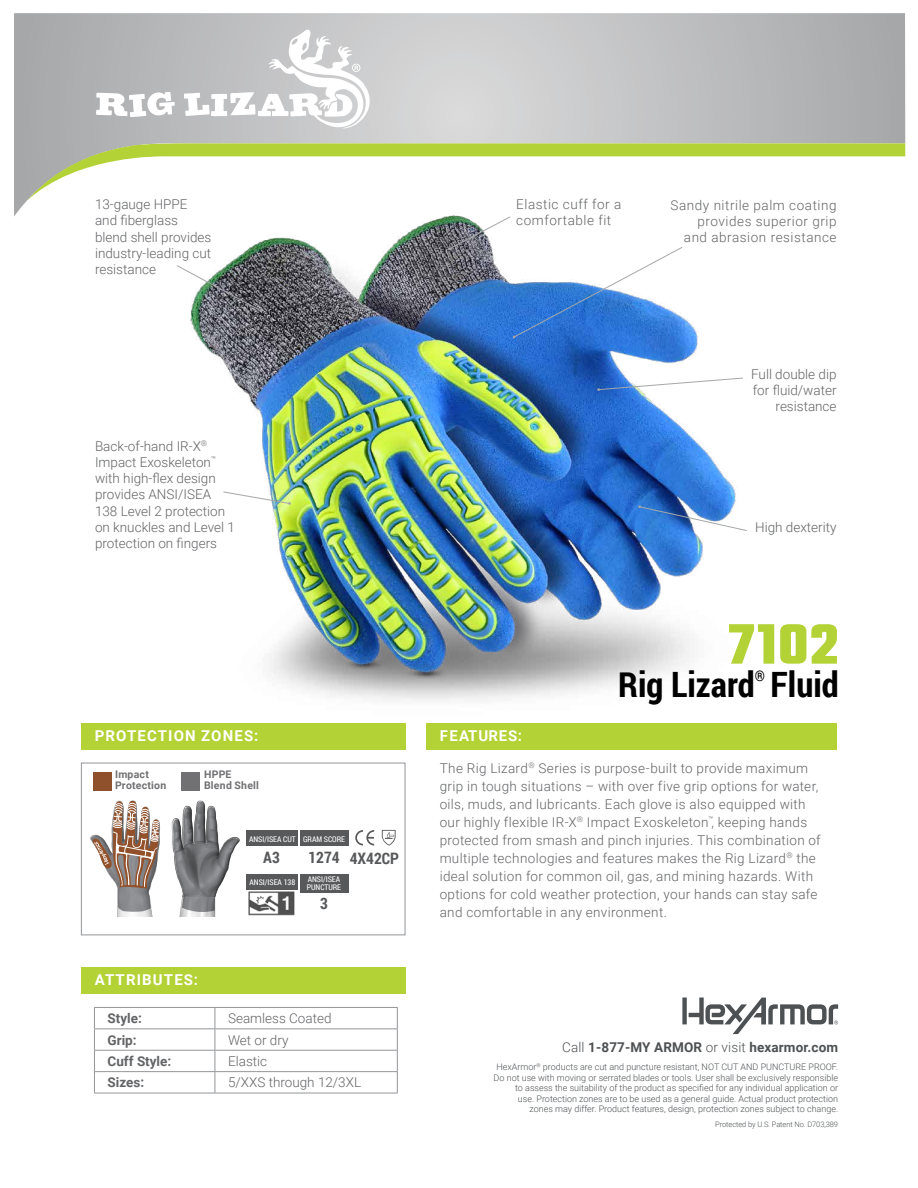
<style>
.page{position:relative;width:918px;height:1188px;background:#fff}
.page>*{position:absolute;margin:0;border:0;box-sizing:border-box;transform-origin:0 0}
.t1{font:700 61.5px "Teko";color:#b3d235}
.t2{font:700 34.95px "Roboto Condensed";color:#000}
.t3{font:700 15.75px "Roboto Condensed";color:#58595b}
.t4{font:700 15px "Roboto";letter-spacing:.075em;color:#fff}
.t5{font:700 14.7px "Roboto Condensed";color:#000}
.t6{font:300 13.5px/18px "Roboto";letter-spacing:.02em;color:#636466}
.t7{font:300 13.5px/16.2px "Roboto";color:#636466}
.t8{font:300 13.5px/16.2px "Roboto";letter-spacing:.04em;color:#636466}
.t9{font:700 13.5px "Roboto";letter-spacing:.01em;color:#4e5153}
.t10{font:700 13.5px "Roboto";color:#636466}
.t11{font:700 10.5px/10.5px "Roboto";letter-spacing:.02em;color:#717073}
.t12{font:300 9px/10.5px "Roboto";color:#4e5153;text-align:right}
.t13{font:7.8px/7.8px "Roboto Condensed";color:#fff}
.t14{font:300 7.5px "Roboto";letter-spacing:-.01em;color:#4e5153}
.s1{font-weight:300}
</style>
<div class="page">
<svg style="left:14px;top:13px;width:891px;height:203px;background:#bfc0c1"></svg>
<svg style="left:27px;top:143px;width:878px;height:58px"></svg>
<div style="left:81px;top:723px;width:324px;height:27px;background:#b3d235"></div>
<div style="left:426px;top:723px;width:411px;height:27px;background:#b3d235"></div>
<div style="left:81px;top:967px;width:324px;height:27px;background:#b3d235"></div>
<svg style="left:682px;top:998px;width:156px;height:36px"></svg>
<svg style="left:96px;top:92px;width:79px;height:25px"></svg>
<svg style="left:184px;top:28px;width:186px;height:100px"></svg>
<img style="left:144px;top:194px;width:672px;height:582px">
<div style="left:81px;top:763px;width:324px;height:172px;border:1px solid #939598"></div>
<hr style="left:94px;top:1007px;width:121px;height:1px;background:#939598">
<hr style="left:215px;top:1007px;width:183px;height:1px;background:#939598">
<hr style="left:94px;top:1028px;width:121px;height:1px;background:#939598">
<hr style="left:215px;top:1028px;width:183px;height:1px;background:#939598">
<hr style="left:94px;top:1050px;width:121px;height:1px;background:#939598">
<hr style="left:215px;top:1050px;width:183px;height:1px;background:#939598">
<hr style="left:94px;top:1071px;width:121px;height:1px;background:#939598">
<svg style="left:94px;top:1008px;width:1px;height:85px"></svg>
<hr style="left:215px;top:1071px;width:183px;height:1px;background:#939598">
<svg style="left:215px;top:1008px;width:1px;height:85px"></svg>
<svg style="left:397px;top:1008px;width:1px;height:85px"></svg>
<hr style="left:94px;top:1093px;width:121px;height:1px;background:#939598">
<hr style="left:215px;top:1093px;width:183px;height:1px;background:#939598">
<svg style="left:176px;top:265px;width:86px;height:47px"></svg>
<svg style="left:638px;top:505px;width:110px;height:26px"></svg>
<svg style="left:597px;top:377px;width:147px;height:14px"></svg>
<svg style="left:223px;top:491px;width:68px;height:14px"></svg>
<svg style="left:448px;top:216px;width:235px;height:122px"></svg>
<div style="left:181px;top:772px;width:19px;height:18px;background:#717073"></div>
<div style="left:93px;top:772px;width:19px;height:18px;background:#8f512c"></div>
<img style="left:90px;top:821px;width:70px;height:95px">
<img style="left:171px;top:800px;width:69px;height:116px">
<svg style="left:173px;top:802px;width:66px;height:110px"></svg>
<svg style="left:91px;top:800px;width:68px;height:112px"></svg>
<svg style="left:355px;top:830px;width:19px;height:16px"></svg>
<svg style="left:382px;top:830px;width:14px;height:16px"></svg>
<div style="left:246px;top:831px;width:51px;height:15px;background:#58595b"></div>
<div style="left:300px;top:831px;width:49px;height:15px;background:#58595b"></div>
<img style="left:248px;top:891px;width:47px;height:24px">
<div style="left:246px;top:874px;width:51px;height:16px;background:#58595b"></div>
<div style="left:300px;top:874px;width:49px;height:19px;background:#58595b"></div>
<p class="t8" style="left:516px;top:196px;width:107px">Elastic cuff for a comfortable fit</p>
<p class="t7" style="left:95px;top:196px;width:118px">13-gauge HPPE and fiberglass blend shell provides industry-leading cut resistance</p>
<p class="t8" style="left:671px;top:197px;width:167px;text-align:right">Sandy nitrile palm coating provides superior grip<br>and abrasion resistance</p>
<p class="t7" style="left:95px;top:437px;width:141px">Back-of-hand IR-X<sup>®<br></sup>Impact Exoskeleton<sup>™ </sup>with high-flex design provides ANSI/ISEA<br>138 Level 2 protection on knuckles and Level 1 protection on fingers</p>
<p class="t4" style="left:95px;top:726px;width:165px">PROTECTION ZONES:</p>
<p class="t4" style="left:440px;top:725px;width:84px">FEATURES:</p>
<p class="t7" style="left:751px;top:365px;width:87px;text-align:right">Full double dip for fluid/water resistance</p>
<p class="t7" style="left:755px;top:519px;width:83px">High dexterity</p>
<h1 class="t1" style="left:728px;top:605px;width:112px">7102</h1>
<h2 class="t2" style="left:618px;top:660px;width:138px">Rig Lizard</h2>
<p class="t5" style="left:755px;top:666px;width:12px">®</p>
<h2 class="t2" style="left:771px;top:660px;width:70px">Fluid</h2>
<p class="t11" style="left:115px;top:769px;width:53px">Impact<br>Protection</p>
<p class="t11" style="left:204px;top:769px;width:57px">HPPE<br>Blend Shell</p>
<p class="t13" style="left:249px;top:835px;width:97px">ANSI/ISEA CUT GRAM SCORE</p>
<p class="t3" style="left:263px;top:846px;width:18px">A3</p>
<p class="t3" style="left:308px;top:846px;width:33px">1274</p>
<p class="t3" style="left:350px;top:847px;width:51px">4X42CP</p>
<p class="t13" style="left:250px;top:878px;width:47px">ANSI/ISEA 138</p>
<p class="t13" style="left:307px;top:875px;width:36px">ANSI/ISEA<br>PUNCTURE</p>
<p class="t3" style="left:320px;top:892px;width:9px">3</p>
<p class="t4" style="left:95px;top:969px;width:105px">ATTRIBUTES:</p>
<p class="t10" style="left:108px;top:1009px;width:36px">Style:</p>
<p class="t7" style="left:228px;top:1010px;width:105px">Seamless Coated</p>
<p class="t10" style="left:108px;top:1030px;width:31px">Grip:</p>
<p class="t6" style="left:228px;top:1030px;width:62px">Wet or dry</p>
<p class="t10" style="left:108px;top:1052px;width:65px">Cuff Style:</p>
<p class="t7" style="left:228px;top:1053px;width:41px">Elastic</p>
<p class="t10" style="left:108px;top:1073px;width:38px">Sizes:</p>
<p class="t7" style="left:228px;top:1074px;width:135px">5/XXS through 12/3XL</p>
<p class="t6" style="left:440px;top:758px;width:383px">The Rig Lizard<sup>®</sup> Series is purpose-built to provide maximum grip in tough situations – with over five grip options for water, oils, muds, and lubricants. Each glove is also equipped with our highly flexible IR-X<sup>®</sup> Impact Exoskeleton<sup>™</sup>, keeping hands protected from smash and pinch injuries. This combination of multiple technologies and features makes the Rig Lizard<sup>®</sup> the ideal solution for common oil, gas, and mining hazards. With options for cold weather protection, your hands can stay safe and comfortable in any environment.</p>
<p class="t9" style="left:562px;top:1038px;width:277px"><span class="s1">Call</span> 1-877-MY ARMOR <span class="s1">or visit</span> hexarmor.com</p>
<p class="t12" style="left:494px;top:1061px;width:346px">HexArmor<sup>®</sup> products are cut and puncture resistant, NOT CUT AND PUNCTURE PROOF.<br>Do not use with moving or serrated blades or tools. User shall be exclusively responsible to assess the suitability of the product as specified for any individual application or<br>use. Protection zones are to be used as a general guide. Actual product protection zones may differ. Product features, design, protection zones subject to change.</p>
<p class="t14" style="left:715px;top:1119px;width:124px">Protected by U.S. Patent No. D703,389</p>
</div>
